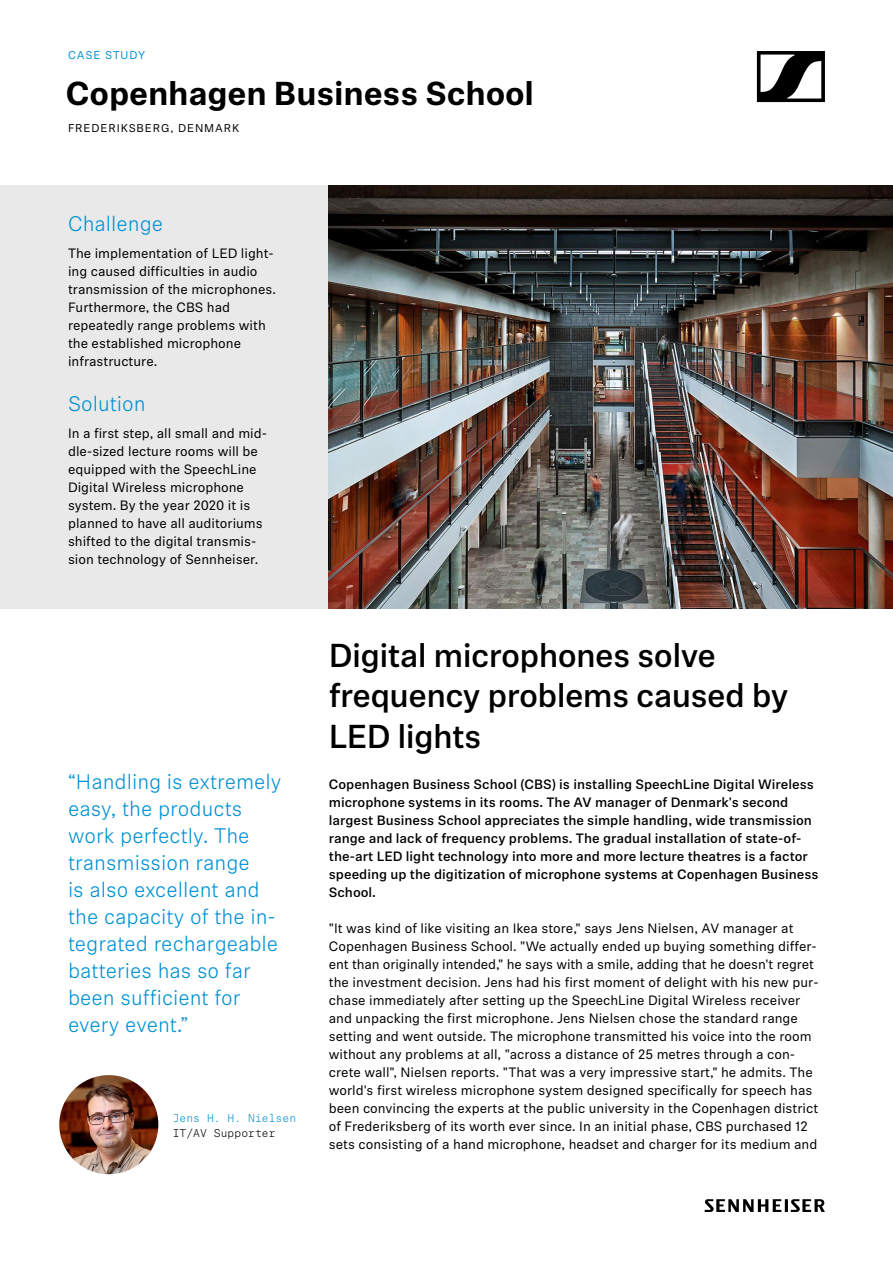
<style>
.page{position:relative;width:893px;height:1263px;background:#fff}
.page>*{position:absolute;margin:0;border:0;box-sizing:border-box;transform-origin:0 0}
.t1{font:500 33px/40.5px "Sennheiser Neue";letter-spacing:-.02em;color:#000}
.t2{font:700 33px "Sennheiser Neue";letter-spacing:-.005em;color:#000}
.t3{font:300 21px/27px "Sennheiser Neue";color:#0091d5}
.t4{font:300 21px "Sennheiser Neue";color:#0092d3}
.t5{font:13.5px/18px "Sennheiser Neue";color:#000}
.t6{font:500 13.5px/18px "Sennheiser Neue";color:#000}
.t7{font:11.25px "Sennheiser Neue";letter-spacing:.08em;color:#000}
.t8{font:11.25px "Sennheiser Neue Monospaced";color:#0091d5}
.t9{font:11.25px "Sennheiser Neue Monospaced";color:#000}
.t10{font:11.25px "Sennheiser Neue";letter-spacing:.075em;color:#0092d3}
</style>
<div class="page">
<svg style="left:757px;top:51px;width:68px;height:51px"></svg>
<svg style="left:705px;top:1199px;width:120px;height:13px"></svg>
<div style="left:0;top:186px;width:329px;height:423px;background:#e9e9e9"></div>
<img style="left:329px;top:186px;width:564px;height:423px">
<img style="left:59px;top:1075px;width:99px;height:99px;border-radius:49px">
<p class="t10" style="left:68px;top:47px;width:79px">CASE STUDY</p>
<h1 class="t2" style="left:66px;top:70px;width:470px">Copenhagen Business School</h1>
<p class="t7" style="left:68px;top:120px;width:173px">FREDERIKSBERG, DENMARK</p>
<h2 class="t4" style="left:68px;top:209px;width:97px">Challenge</h2>
<p class="t5" style="left:68px;top:243px;width:209px">The implementation of LED light&shy;ing caused difficulties in audio transmission of the microphones.<br>Furthermore, the CBS had repeatedly range problems with the established microphone infrastructure.</p>
<h2 class="t4" style="left:68px;top:389px;width:79px">Solution</h2>
<p class="t5" style="left:68px;top:423px;width:201px">In a first step, all small and mid&shy;dle-sized lecture rooms will be equipped with the SpeechLine<br>Digital Wireless microphone system. By the year 2020 it is planned to have all auditoriums shifted to the digital transmis&shy;sion technology of Sennheiser.</p>
<h2 class="t3" style="left:68px;top:767px;width:215px">“Handling is extremely easy, the products work perfectly. The transmission range<br>is also excellent and the capacity of the in&shy;tegrated rechargeable batteries has so far been sufficient for every event.”</h2>
<p class="t8" style="left:173px;top:1110px;width:125px">Jens H. H. Nielsen</p>
<p class="t9" style="left:173px;top:1125px;width:104px">IT/AV Supporter</p>
<h1 class="t1" style="left:329px;top:633px;width:461px">Digital microphones solve frequency problems caused by<br>LED lights</h1>
<p class="t6" style="left:329px;top:774px;width:491px">Copenhagen Business School (CBS) is installing SpeechLine Digital Wireless microphone systems in its rooms. The AV manager of Denmark's second largest Business School appreciates the simple handling, wide transmission range and lack of frequency problems. The gradual installation of state-of&shy;the-art LED light technology into more and more lecture theatres is a factor speeding up the digitization of microphone systems at Copenhagen Business School.</p>
<p class="t5" style="left:329px;top:918px;width:491px">"It was kind of like visiting an Ikea store," says Jens Nielsen, AV manager at Copenhagen Business School. "We actually ended up buying something differ&shy;ent than originally intended," he says with a smile, adding that he doesn't regret the investment decision. Jens had his first moment of delight with his new pur&shy;chase immediately after setting up the SpeechLine Digital Wireless receiver and unpacking the first microphone. Jens Nielsen chose the standard range setting and went outside. The microphone transmitted his voice into the room without any problems at all, "across a distance of 25 metres through a con&shy;crete wall", Nielsen reports. "That was a very impressive start," he admits. The world's first wireless microphone system designed specifically for speech has been convincing the experts at the public university in the Copenhagen district of Frederiksberg of its worth ever since. In an initial phase, CBS purchased 12 sets consisting of a hand microphone, headset and charger for its medium and</p>
</div>
